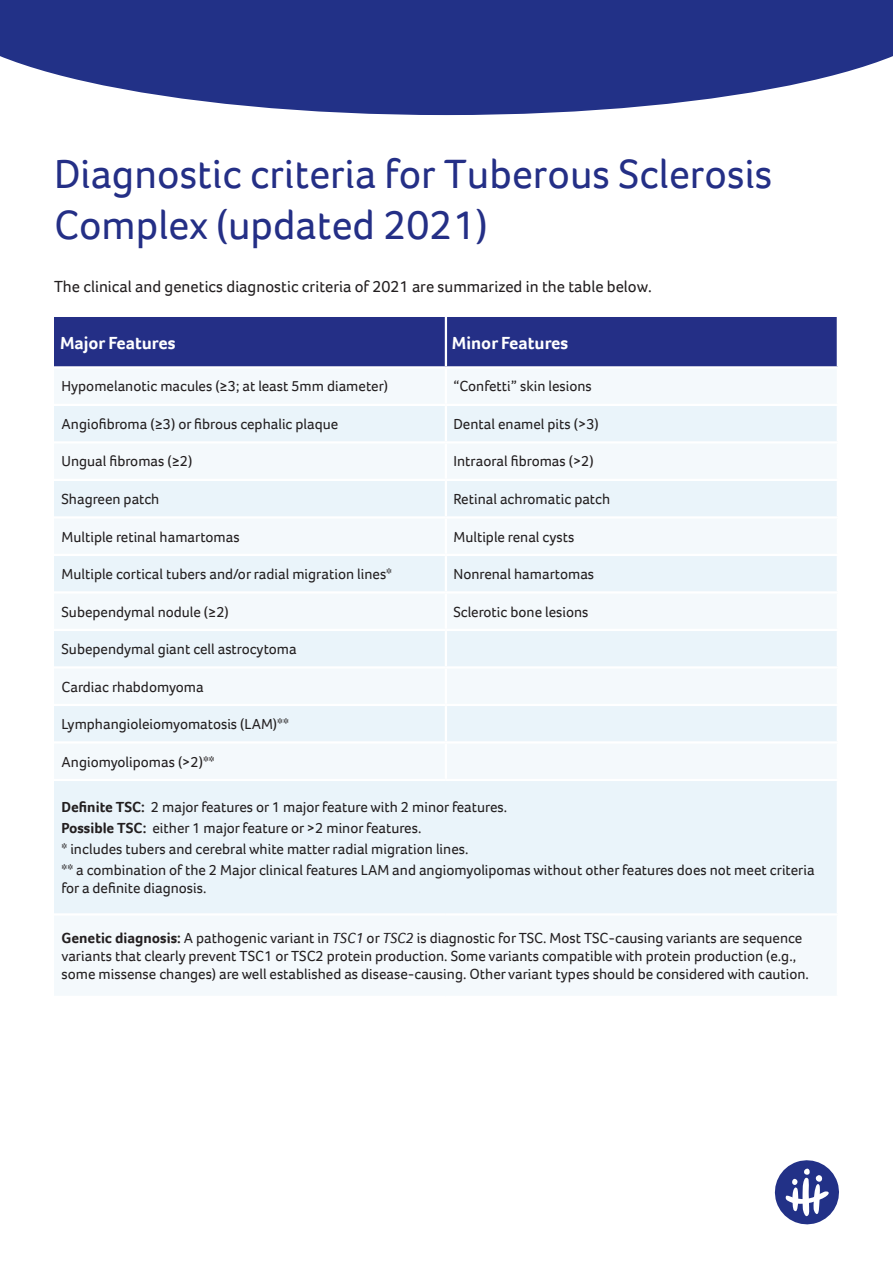
<style>
.page{position:relative;width:893px;height:1263px;background:#fff}
.page>*{position:absolute;margin:0;border:0;box-sizing:border-box;transform-origin:0 0}
.t1{font:42px/50.4px "Foco";color:#242f86}
.t2{font:700 18px "Foco";color:#fff}
.t3{font:16.5px "Foco";color:#231f20}
.t4{font:15px/21px "Foco";color:#231f20}
.s1{font-weight:700}
.s2{font-style:italic}
</style>
<div class="page">
<svg style="left:0;top:0;width:893px;height:115px;background:#424f98"></svg>
<svg style="left:774px;top:1160px;width:65px;height:65px"></svg>
<div style="left:54px;top:317px;width:783px;height:49px;background:#242f86"></div>
<div style="left:54px;top:369px;width:782px;height:626px;background:#f4f9fc"></div>
<svg style="left:54px;top:406px;width:783px;height:507px;fill:#eaf4fa"></svg>
<hr style="left:445px;top:317px;width:2px;height:49px;background:#fff">
<hr style="left:445px;top:368px;width:2px;height:36px;background:#fff">
<hr style="left:54px;top:404px;width:392px;height:2px;background:#fff">
<hr style="left:446px;top:404px;width:393px;height:2px;background:#fff">
<hr style="left:445px;top:406px;width:2px;height:35px;background:#fff">
<hr style="left:54px;top:441px;width:392px;height:2px;background:#fff">
<hr style="left:446px;top:441px;width:393px;height:2px;background:#fff">
<hr style="left:445px;top:443px;width:2px;height:36px;background:#fff">
<hr style="left:54px;top:479px;width:392px;height:2px;background:#fff">
<hr style="left:446px;top:479px;width:393px;height:2px;background:#fff">
<hr style="left:445px;top:481px;width:2px;height:35px;background:#fff">
<hr style="left:54px;top:516px;width:392px;height:2px;background:#fff">
<hr style="left:446px;top:516px;width:393px;height:2px;background:#fff">
<hr style="left:445px;top:518px;width:2px;height:36px;background:#fff">
<hr style="left:54px;top:554px;width:392px;height:2px;background:#fff">
<hr style="left:446px;top:554px;width:393px;height:2px;background:#fff">
<hr style="left:445px;top:556px;width:2px;height:35px;background:#fff">
<hr style="left:54px;top:591px;width:392px;height:2px;background:#fff">
<hr style="left:446px;top:591px;width:393px;height:2px;background:#fff">
<hr style="left:445px;top:593px;width:2px;height:36px;background:#fff">
<hr style="left:54px;top:629px;width:392px;height:2px;background:#fff">
<hr style="left:446px;top:629px;width:393px;height:2px;background:#fff">
<hr style="left:445px;top:631px;width:2px;height:35px;background:#fff">
<hr style="left:54px;top:666px;width:392px;height:2px;background:#fff">
<hr style="left:446px;top:666px;width:393px;height:2px;background:#fff">
<hr style="left:445px;top:668px;width:2px;height:36px;background:#fff">
<hr style="left:54px;top:704px;width:392px;height:2px;background:#fff">
<hr style="left:446px;top:704px;width:393px;height:2px;background:#fff">
<hr style="left:445px;top:706px;width:2px;height:35px;background:#fff">
<hr style="left:54px;top:741px;width:392px;height:2px;background:#fff">
<hr style="left:446px;top:741px;width:393px;height:2px;background:#fff">
<hr style="left:445px;top:743px;width:2px;height:36px;background:#fff">
<hr style="left:54px;top:779px;width:392px;height:2px;background:#fff">
<hr style="left:446px;top:779px;width:393px;height:2px;background:#fff">
<hr style="left:54px;top:913px;width:392px;height:2px;background:#fff">
<hr style="left:446px;top:913px;width:393px;height:2px;background:#fff">
<h1 class="t1" style="left:54px;top:152px;width:720px">Diagnostic criteria for Tuberous Sclerosis<br>Complex (updated 2021)</h1>
<p class="t3" style="left:54px;top:279px;width:599px">The clinical and genetics diagnostic criteria of 2021 are summarized in the table below.</p>
<p class="t2" style="left:60px;top:335px;width:117px">Major Features</p>
<p class="t2" style="left:452px;top:335px;width:118px">Minor Features</p>
<p class="t4" style="left:62px;top:376px;width:328px">Hypomelanotic macules (≥3; at least 5mm diameter)</p>
<p class="t4" style="left:453px;top:377px;width:140px">“Confetti” skin lesions</p>
<p class="t4" style="left:62px;top:413px;width:278px">Angiofibroma (≥3) or fibrous cephalic plaque</p>
<p class="t4" style="left:453px;top:413px;width:147px">Dental enamel pits (&gt;3)</p>
<p class="t4" style="left:62px;top:451px;width:132px">Ungual fibromas (≥2)</p>
<p class="t4" style="left:453px;top:451px;width:142px">Intraoral fibromas (&gt;2)</p>
<p class="t4" style="left:62px;top:489px;width:99px">Shagreen patch</p>
<p class="t4" style="left:453px;top:489px;width:158px">Retinal achromatic patch</p>
<p class="t4" style="left:62px;top:527px;width:180px">Multiple retinal hamartomas</p>
<p class="t4" style="left:453px;top:527px;width:122px">Multiple renal cysts</p>
<p class="t4" style="left:62px;top:564px;width:332px">Multiple cortical tubers and/or radial migration lines*</p>
<p class="t4" style="left:453px;top:564px;width:142px">Nonrenal hamartomas</p>
<p class="t4" style="left:62px;top:601px;width:169px">Subependymal nodule (≥2)</p>
<p class="t4" style="left:453px;top:602px;width:137px">Sclerotic bone lesions</p>
<p class="t4" style="left:62px;top:639px;width:237px">Subependymal giant cell astrocytoma</p>
<p class="t4" style="left:62px;top:677px;width:144px">Cardiac rhabdomyoma</p>
<p class="t4" style="left:62px;top:714px;width:229px">Lymphangioleiomyomatosis (LAM)**</p>
<p class="t4" style="left:62px;top:752px;width:155px">Angiomyolipomas (&gt;2)**</p>
<p class="t4" style="left:62px;top:797px;width:755px"><span class="s1">Definite TSC:</span> 2 major features or 1 major feature with 2 minor features.<br><span class="s1">Possible TSC:</span> either 1 major feature or &gt;2 minor features.<br>* includes tubers and cerebral white matter radial migration lines.<br>** a combination of the 2 Major clinical features LAM and angiomyolipomas without other features does not meet criteria</p>
<p class="t4" style="left:62px;top:877px;width:146px">for a definite diagnosis.</p>
<p class="t4" style="left:61px;top:930px;width:749px;line-height:18px"><span class="s1">Genetic diagnosis:</span> A pathogenic variant in <span class="s2">TSC1</span> or <span class="s2">TSC2</span> is diagnostic for TSC. Most TSC-causing variants are sequence variants that clearly prevent TSC1 or TSC2 protein production. Some variants compatible with protein production (e.g., some missense changes) are well established as disease-causing. Other variant types should be considered with caution.</p>
</div>
